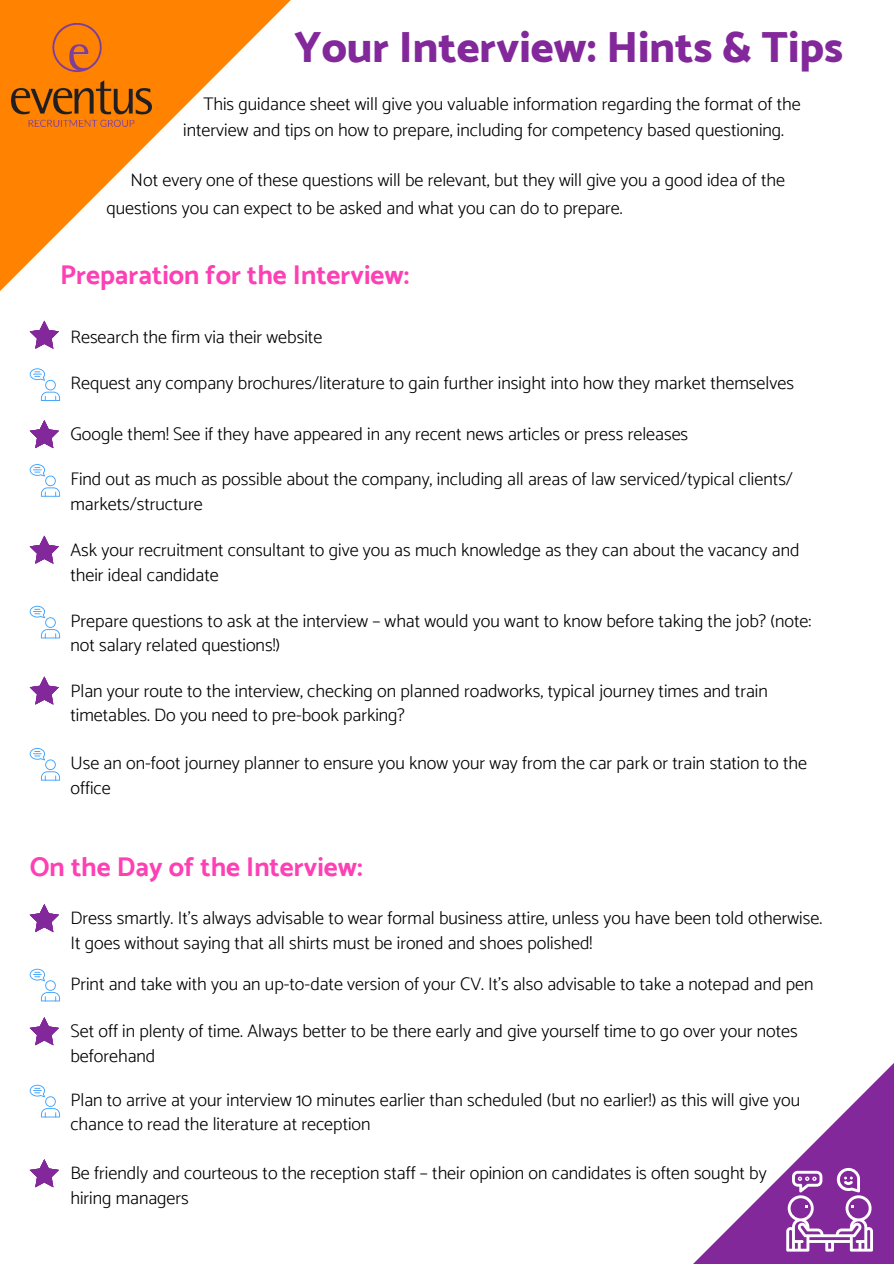
<style>
.page{position:relative;width:894px;height:1264px;background:#fff}
.page>*{position:absolute;margin:0;border:0;box-sizing:border-box;transform-origin:0 0}
.t1{font:800 43.5px "Catamaran";color:#83289b}
.t2{font:700 27px "Catamaran";color:#fd40b4}
.t3{font:300 18.3px/24.8px "Catamaran";color:#000}
</style>
<div class="page">
<svg style="left:0;top:0;width:291px;height:332px"></svg>
<svg style="left:694px;top:1064px;width:199px;height:199px"></svg>
<svg style="left:786px;top:1167px;width:86px;height:84px"></svg>
<img style="left:12px;top:24px;width:139px;height:102px">
<svg style="left:30px;top:368px;width:30px;height:33px"></svg>
<svg style="left:30px;top:320px;width:29px;height:29px"></svg>
<svg style="left:30px;top:420px;width:29px;height:28px"></svg>
<svg style="left:30px;top:464px;width:30px;height:33px"></svg>
<svg style="left:30px;top:535px;width:29px;height:29px"></svg>
<svg style="left:30px;top:605px;width:30px;height:33px"></svg>
<svg style="left:30px;top:676px;width:29px;height:28px"></svg>
<svg style="left:30px;top:748px;width:30px;height:32px"></svg>
<svg style="left:30px;top:904px;width:29px;height:28px"></svg>
<svg style="left:30px;top:968px;width:30px;height:33px"></svg>
<svg style="left:30px;top:1017px;width:29px;height:28px"></svg>
<svg style="left:30px;top:1084px;width:30px;height:33px"></svg>
<svg style="left:30px;top:1159px;width:29px;height:28px"></svg>
<p class="t1" style="left:294px;top:22px;width:550px">Your Interview: Hints &amp; Tips</p>
<p class="t3" style="left:203px;top:91px;width:598px">This guidance sheet will give you valuable information regarding the format of the</p>
<p class="t3" style="left:183px;top:118px;width:602px">interview and tips on how to prepare, including for competency based questioning.</p>
<p class="t3" style="left:130px;top:167px;width:655px">Not every one of these questions will be relevant, but they will give you a good idea of the</p>
<p class="t3" style="left:106px;top:195px;width:517px">questions you can expect to be asked and what you can do to prepare.</p>
<p class="t2" style="left:60px;top:259px;width:350px">Preparation for the Interview:</p>
<p class="t3" style="left:70px;top:324px;width:253px">Research the firm via their website</p>
<p class="t3" style="left:70px;top:370px;width:725px">Request any company brochures/literature to gain further insight into how they market themselves</p>
<p class="t3" style="left:70px;top:421px;width:619px">Google them! See if they have appeared in any recent news articles or press releases</p>
<p class="t3" style="left:70px;top:466px;width:723px">Find out as much as possible about the company, including all areas of law serviced/typical clients/ markets/structure</p>
<p class="t3" style="left:70px;top:537px;width:730px">Ask your recruitment consultant to give you as much knowledge as they can about the vacancy and their ideal candidate</p>
<p class="t3" style="left:70px;top:608px;width:742px">Prepare questions to ask at the interview – what would you want to know before taking the job? (note: not salary related questions!)</p>
<p class="t3" style="left:70px;top:678px;width:698px">Plan your route to the interview, checking on planned roadworks, typical journey times and train timetables. Do you need to pre-book parking?</p>
<p class="t3" style="left:70px;top:750px;width:738px">Use an on-foot journey planner to ensure you know your way from the car park or train station to the office</p>
<p class="t2" style="left:30px;top:851px;width:334px">On the Day of the Interview:</p>
<p class="t3" style="left:70px;top:905px;width:753px">Dress smartly. It’s always advisable to wear formal business attire, unless you have been told otherwise.<br>It goes without saying that all shirts must be ironed and shoes polished!</p>
<p class="t3" style="left:70px;top:970px;width:744px">Print and take with you an up-to-date version of your CV. It’s also advisable to take a notepad and pen</p>
<p class="t3" style="left:70px;top:1018px;width:728px">Set off in plenty of time. Always better to be there early and give yourself time to go over your notes beforehand</p>
<p class="t3" style="left:70px;top:1086px;width:731px">Plan to arrive at your interview 10 minutes earlier than scheduled (but no earlier!) as this will give you chance to read the literature at reception</p>
<p class="t3" style="left:70px;top:1160px;width:697px">Be friendly and courteous to the reception staff – their opinion on candidates is often sought by</p>
<p class="t3" style="left:70px;top:1185px;width:120px">hiring managers</p>
</div>
